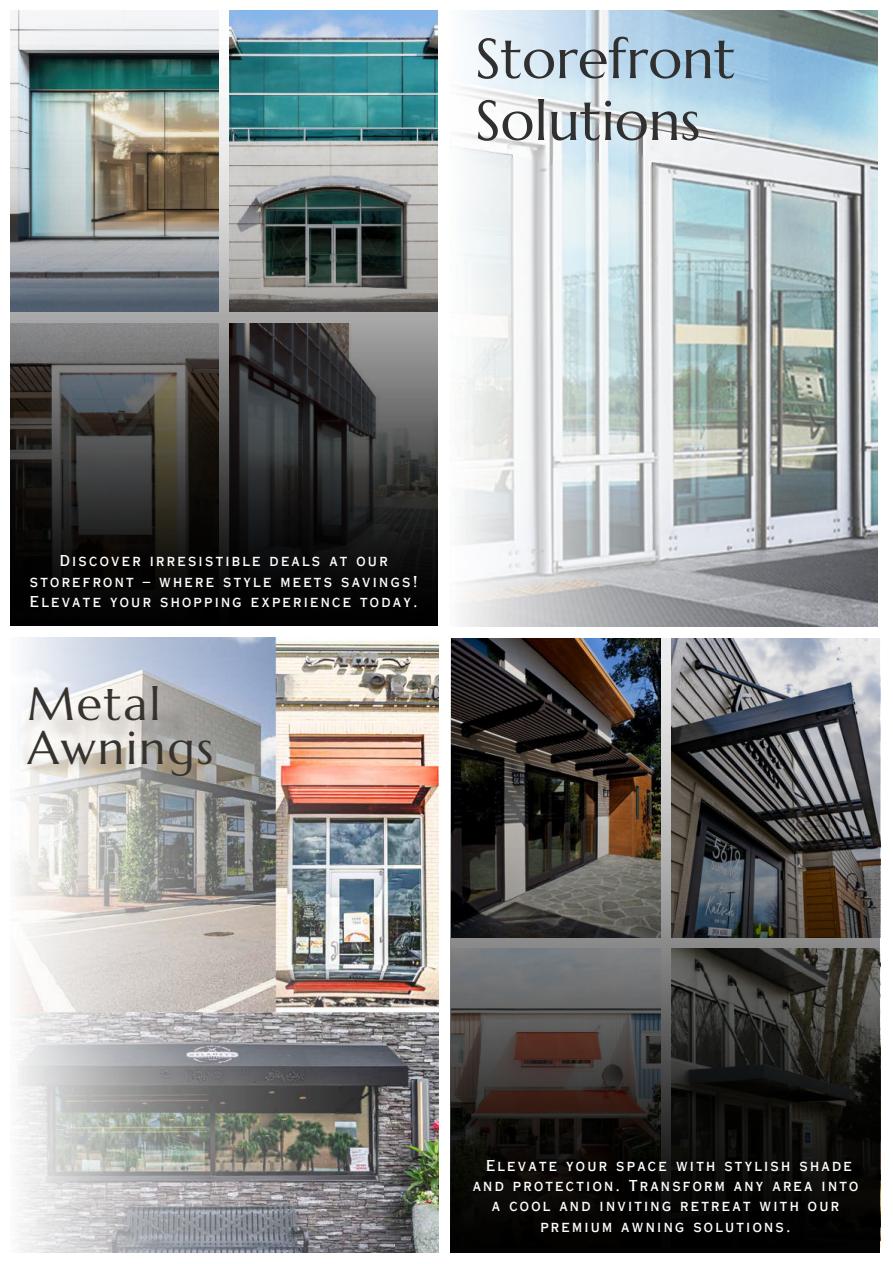
<style>
.page{position:relative;width:893px;height:1264px;background:#fff}
.page>*{position:absolute;margin:0;border:0;box-sizing:border-box;transform-origin:0 0}
.t1{font:56.1px/61.8px "Marcellus";color:#303030}
.t2{font:46.5px/43.8px "Marcellus";letter-spacing:.04em;color:#36332f}
.t3{font:15px/20.2px "Copperplate Gothic LT Pro 30 AB";letter-spacing:.15em;color:#fff;text-align:center}
</style>
<div class="page">
<img style="left:459px;top:11px;width:418px;height:615px">
<img style="left:10px;top:637px;width:428px;height:615px">
<img style="left:10px;top:11px;width:428px;height:614px">
<img style="left:451px;top:638px;width:428px;height:614px">
<h1 class="t1" style="left:475px;top:28px;width:262px">Storefront<br>Solutions</h1>
<p class="t3" style="left:30px;top:551px;width:389px">Discover irresistible deals at our storefront – where style meets savings!<br>Elevate your shopping experience today.</p>
<h2 class="t2" style="left:27px;top:681px;width:187px">Metal<br>Awnings</h2>
<p class="t3" style="left:472px;top:1155px;width:387px">Elevate your space with stylish shade and protection. Transform any area into a cool and inviting retreat with our premium awning solutions.</p>
</div>
